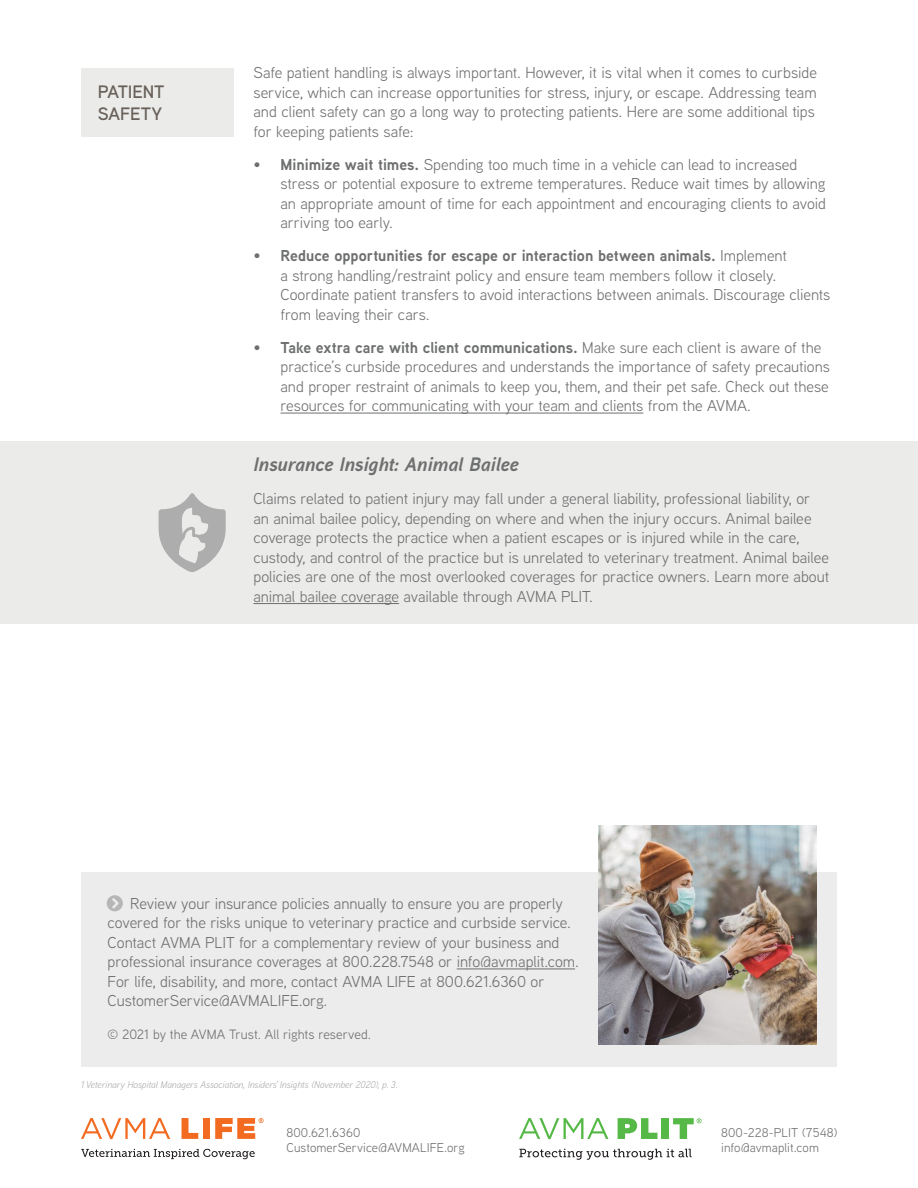
<style>
.page{position:relative;width:918px;height:1188px;background:#fff}
.page>*{position:absolute;margin:0;border:0;box-sizing:border-box;transform-origin:0 0}
.chunky_itals{font:italic 700 19.5px "Aaux Next";letter-spacing:-.005em;color:#6e6f6f}
.t1{font:600 18px/22.5px "Aaux Next";letter-spacing:-.01em;color:#686059}
.bullets{font:15.75px/19.5px "Aaux Next";letter-spacing:-.005em;color:#6e6f6f}
.extra_space_before{font:15.75px/19.5px "Aaux Next";letter-spacing:-.005em;color:#6e6f6f}
.insight_text{font:15.75px/19.5px "Aaux Next";letter-spacing:-.005em;color:#6e6f6f}
.body_text{font:13.5px "Aaux Next";color:#6e6f6f}
.t2{font:12.75px/15px "Aaux Next";letter-spacing:.005em;color:#6e6f6f}
.body_text-2{font:italic 9.75px "Aaux Next";letter-spacing:.005em;color:#acacac}
.s1{font-weight:700}
</style>
<div class="page">
<div style="left:81px;top:872px;width:756px;height:194px;background:#ececec"></div>
<svg style="left:81px;top:1118px;width:89px;height:21px"></svg>
<svg style="left:182px;top:1118px;width:16px;height:21px"></svg>
<div style="left:203px;top:1118px;width:7px;height:21px;background:#f36a21"></div>
<svg style="left:215px;top:1118px;width:49px;height:21px"></svg>
<svg style="left:81px;top:1149px;width:174px;height:10px"></svg>
<svg style="left:519px;top:1118px;width:89px;height:21px"></svg>
<svg style="left:618px;top:1118px;width:39px;height:21px"></svg>
<div style="left:661px;top:1118px;width:8px;height:21px;background:#56b947"></div>
<svg style="left:673px;top:1118px;width:29px;height:21px"></svg>
<svg style="left:519px;top:1149px;width:173px;height:11px"></svg>
<div style="left:0;top:442px;width:918px;height:182px;background:#ebebea"></div>
<hr style="left:280px;top:413px;width:363px;height:1px;background:#6e6f6f">
<hr style="left:254px;top:603px;width:145px;height:1px;background:#6e6f6f">
<div style="left:81px;top:69px;width:152px;height:68px;background:#ebebea"></div>
<hr style="left:457px;top:969px;width:118px;height:1px;background:#6e6f6f">
<svg style="left:107px;top:895px;width:16px;height:16px"></svg>
<img style="left:598px;top:826px;width:218px;height:219px">
<svg style="left:159px;top:493px;width:67px;height:79px"></svg>
<p class="t1" style="left:98px;top:80px;width:68px">PATIENT<br>SAFETY</p>
<p class="extra_space_before" style="left:254px;top:63px;width:565px">Safe patient handling is always important. However, it is vital when it comes to curbside service, which can increase opportunities for stress, injury, or escape. Addressing team and client safety can go a long way to protecting patients. Here are some additional tips for keeping patients safe:</p>
<p class="bullets" style="left:280px;top:154px;width:547px;text-indent:-27px">• <span class="s1">Minimize wait times.</span> Spending too much time in a vehicle can lead to increased stress or potential exposure to extreme temperatures. Reduce wait times by allowing an appropriate amount of time for each appointment and encouraging clients to avoid arriving too early.</p>
<p class="bullets" style="left:280px;top:246px;width:551px;text-indent:-27px">• <span class="s1">Reduce opportunities for escape or interaction between animals.</span> Implement<br>a strong handling/restraint policy and ensure team members follow it closely.<br>Coordinate patient transfers to avoid interactions between animals. Discourage clients from leaving their cars.</p>
<p class="bullets" style="left:280px;top:337px;width:551px;text-indent:-27px">• <span class="s1">Take extra care with client communications.</span> Make sure each client is aware of the practice’s curbside procedures and understands the importance of safety precautions and proper restraint of animals to keep you, them, and their pet safe. Check out these resources for communicating with your team and clients from the AVMA.</p>
<p class="chunky_itals" style="left:254px;top:451px;width:267px">Insurance Insight: Animal Bailee</p>
<p class="insight_text" style="left:254px;top:489px;width:577px">Claims related to patient injury may fall under a general liability, professional liability, or an animal bailee policy, depending on where and when the injury occurs. Animal bailee coverage protects the practice when a patient escapes or is injured while in the care, custody, and control of the practice but is unrelated to veterinary treatment. Animal bailee policies are one of the most overlooked coverages for practice owners. Learn more about animal bailee coverage available through AVMA PLIT.</p>
<p class="extra_space_before" style="left:108px;top:893px;width:473px;text-indent:23px">Review your insurance policies annually to ensure you are properly covered for the risks unique to veterinary practice and curbside service.<br>Contact AVMA PLIT for a complementary review of your business and professional insurance coverages at 800.228.7548 or info@avmaplit.com.<br>For life, disability, and more, contact AVMA LIFE at 800.621.6360 or CustomerService@AVMALIFE.org.</p>
<p class="body_text" style="left:108px;top:1026px;width:265px">© 2021 by the AVMA Trust. All rights reserved.</p>
<p class="body_text-2" style="left:81px;top:1078px;width:318px">1 Veterinary Hospital Managers Association, Insiders’ Insights (November 2020), p. 3.</p>
<p class="t2" style="left:286px;top:1124px;width:180px">800.621.6360<br>CustomerService@AVMALIFE.org</p>
<p class="t2" style="left:721px;top:1124px;width:118px">800-228-PLIT (7548) info@avmaplit.com</p>
</div>
